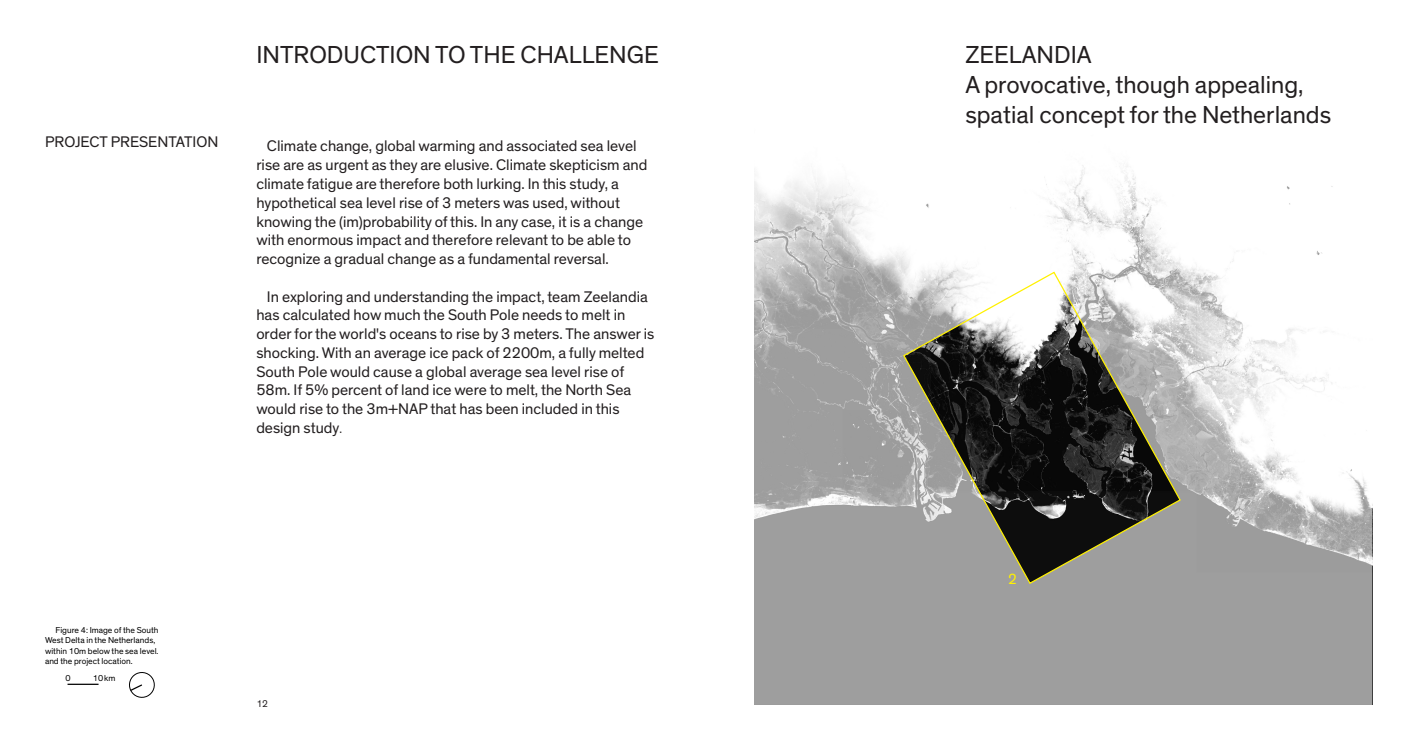
<style>
.page{position:relative;width:1418px;height:745px;background:#fff}
.page>*{position:absolute;margin:0;border:0;box-sizing:border-box;transform-origin:0 0}
.page_title{font:25px/30px "Theinhardt";color:#231f20}
.testo{font:15.62px/18.8px "Theinhardt";color:#231f20}
.testo-2{font:15px "Theinhardt";color:#fff101}
.t1{font:10px "Theinhardt";color:#231f20}
.testo-3{font:8.75px/10.5px "Theinhardt";color:#000}
.s1{font-size:12.5px}
</style>
<div class="page">
<svg style="left:754px;top:165px;width:618px;height:539px;fill:#a5a5a5"></svg>
<svg style="left:902px;top:270px;width:279px;height:314px;background:#757572"></svg>
<svg style="left:129px;top:672px;width:26px;height:26px"></svg>
<hr style="left:67px;top:683px;width:32px;height:1px;background:#000">
<p class="page_title" style="left:256px;top:40px;width:404px">INTRODUCTION TO THE CHALLENGE</p>
<p class="testo" style="left:45px;top:133px;width:175px">PROJECT PRESENTATION</p>
<p class="testo" style="left:256px;top:137px;width:392px;text-indent:11px">Climate change, global warming and associated sea level rise are as urgent as they are elusive. Climate skepticism and climate fatigue are therefore both lurking. In this study, a hypothetical sea level rise of 3 meters was used, without knowing the (im)probability of this. In any case, it is a change with enormous impact and therefore relevant to be able to recognize a gradual change as a fundamental reversal.</p>
<p class="testo" style="left:256px;top:287px;width:399px;text-indent:11px">In exploring and understanding the impact, team Zeelandia has calculated how much the South Pole needs to melt in order for the world's oceans to rise by 3 meters. The answer is shocking. With an average ice pack of 2200m, a fully melted South Pole would cause a global average sea level rise of 58m. If 5% percent of land ice were to melt, the North Sea would rise to the 3m+NAP that has been included in this design study<span class="s1">.</span></p>
<p class="testo-3" style="left:45px;top:624px;width:115px;text-indent:11px">Figure 4: Image of the South<br>West Delta in the Netherlands, within 10m below the sea level. and the project location.</p>
<p class="testo-3" style="left:66px;top:673px;width:7px">0</p>
<p class="testo-3" style="left:93px;top:672px;width:24px">10 km</p>
<p class="t1" style="left:256px;top:697px;width:13px">12</p>
<p class="page_title" style="left:965px;top:40px;width:128px">ZEELANDIA</p>
<p class="page_title" style="left:965px;top:70px;width:367px">A provocative, though appealing, spatial concept for the Netherlands</p>
<p class="testo-2" style="left:1008px;top:570px;width:10px">2</p>
</div>
